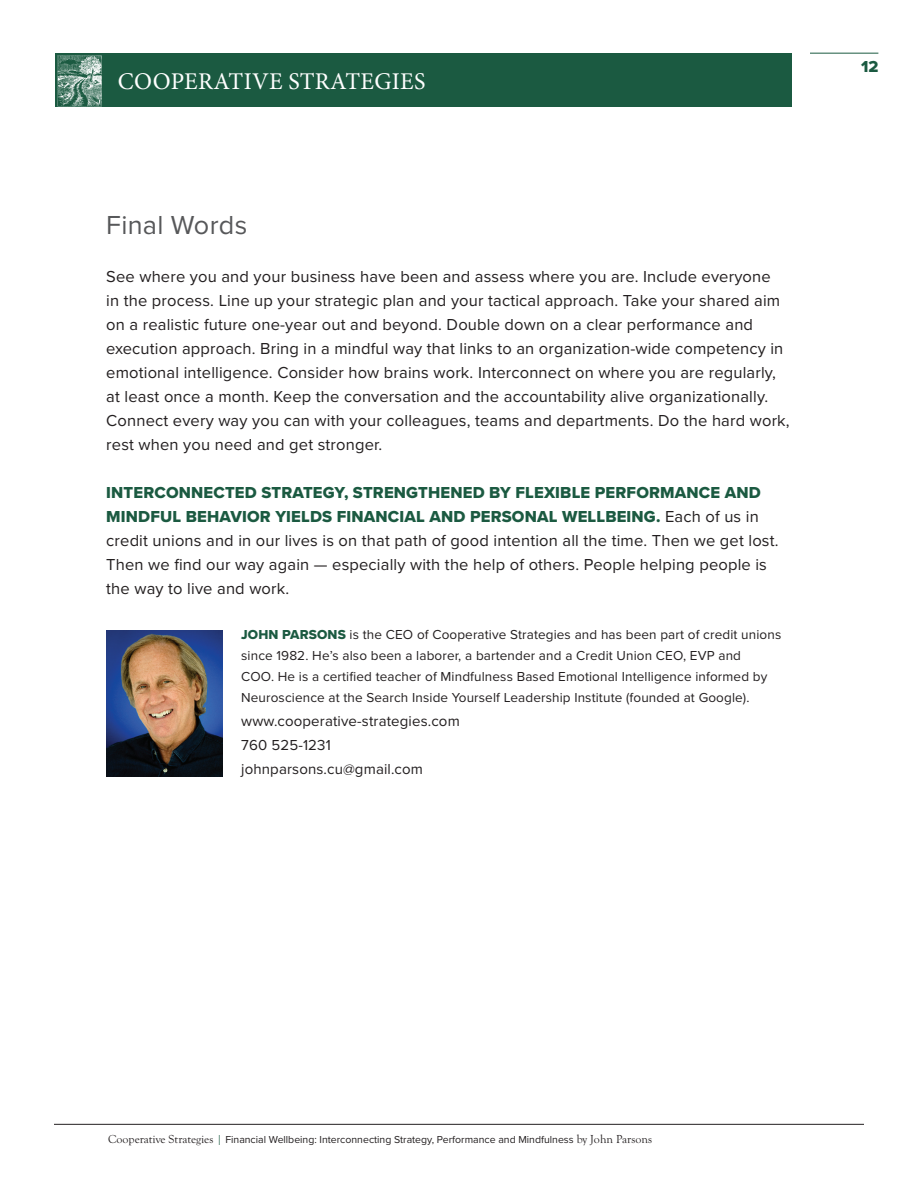
<style>
.page{position:relative;width:918px;height:1188px;background:#fff}
.page>*{position:absolute;margin:0;border:0;box-sizing:border-box;transform-origin:0 0}
.t1{font:27px "Proxima Nova";letter-spacing:.01em;color:#57585a}
.t2{font:24px "Minion Pro";letter-spacing:.01em;color:#fff}
.t3{font:16.5px/24px "Proxima Nova";letter-spacing:.01em;color:#231f20}
.t4{font:16.5px/24px "Proxima Nova Extrabld";letter-spacing:.01em;color:#1b5a41}
.t5{font:15px/24px "Proxima Nova";letter-spacing:.01em;color:#231f20}
.t6{font:13.5px/21px "Proxima Nova";letter-spacing:.01em;color:#231f20}
.t7{font:10.5px "Proxima Nova";color:#231f20}
.s1{font-family:"Proxima Nova";color:#231f20}
.s2{font-family:"Proxima Nova Extrabld";color:#1b5a41}
.s3{font-family:"Goudy Old Sty";font-size:12px}
.s4{font-family:"Goudy Old Sty";font-size:12px;color:#1b5a41}
</style>
<div class="page">
<div style="left:55px;top:53px;width:736px;height:54px;background:#1b5a41"></div>
<hr style="left:54px;top:1124px;width:810px;height:1px;background:#231f20">
<img style="left:57px;top:55px;width:45px;height:52px">
<hr style="left:810px;top:53px;width:68px;height:1px;background:#1b5a41">
<img style="left:107px;top:630px;width:116px;height:146px">
<h2 class="t2" style="left:118px;top:65px;width:309px">COOPERATIVE STRATEGIES</h2>
<h1 class="t1" style="left:106px;top:209px;width:142px">Final Words</h1>
<p class="t3" style="left:106px;top:265px;width:685px">See where you and your business have been and assess where you are. Include everyone<br>in the process. Line up your strategic plan and your tactical approach. Take your shared aim on a realistic future one-year out and beyond. Double down on a clear performance and execution approach. Bring in a mindful way that links to an organization-wide competency in emotional intelligence. Consider how brains work. Interconnect on where you are regularly, at least once a month. Keep the conversation and the accountability alive organizationally.<br>Connect every way you can with your colleagues, teams and departments. Do the hard work, rest when you need and get stronger.</p>
<p class="t4" style="left:106px;top:482px;width:656px">INTERCONNECTED STRATEGY, STRENGTHENED BY FLEXIBLE PERFORMANCE AND<br>MINDFUL BEHAVIOR YIELDS FINANCIAL AND PERSONAL WELLBEING. <span class="s1">Each of us in</span></p>
<p class="t3" style="left:106px;top:529px;width:674px">credit unions and in our lives is on that path of good intention all the time. Then we get lost.<br>Then we find our way again — especially with the help of others. People helping people is the way to live and work.</p>
<p class="t6" style="left:241px;top:625px;width:542px"><span class="s2">JOHN PARSONS</span> is the CEO of Cooperative Strategies and has been part of credit unions since 1982. He’s also been a laborer, a bartender and a Credit Union CEO, EVP and<br>COO. He is a certified teacher of Mindfulness Based Emotional Intelligence informed by Neuroscience at the Search Inside Yourself Leadership Institute (founded at Google).</p>
<p class="t5" style="left:241px;top:710px;width:220px">www.cooperative-strategies.com<br>760 525-1231 johnparsons.cu@gmail.com</p>
<p class="t4" style="left:861px;top:55px;width:19px">12</p>
<p class="t7" style="left:108px;top:1133px;width:546px"><span class="s3">Cooperative Strategies</span> <span class="s4">|</span> Financial Wellbeing: Interconnecting Strategy, Performance and Mindfulness <span class="s3">by John Parsons</span></p>
</div>
